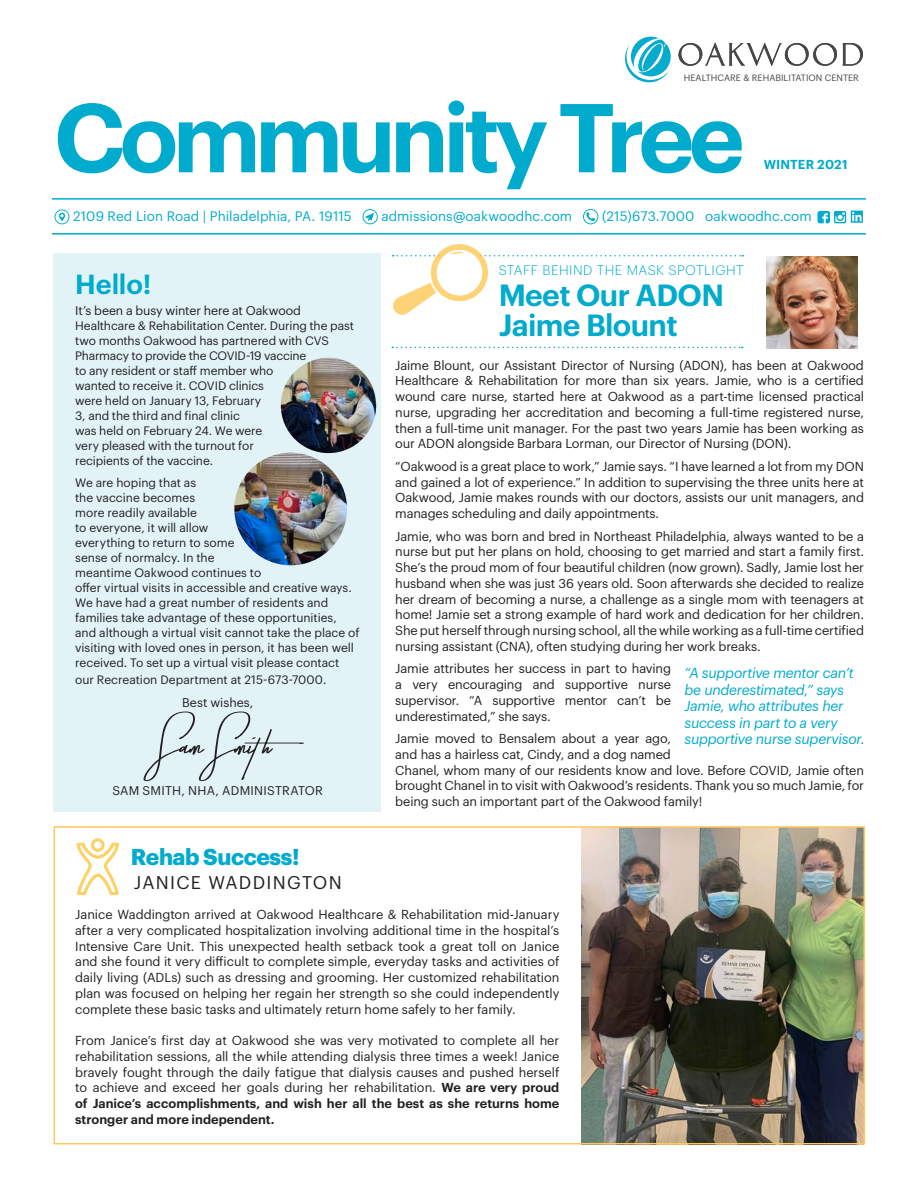
<style>
.page{position:relative;width:918px;height:1188px;background:#fff}
.page>*{position:absolute;margin:0;border:0;box-sizing:border-box;transform-origin:0 0}
.t1{font:600 95.4px "Graphik";letter-spacing:-.06em;color:#00abcd}
.t2{font:600 30px/30px "Graphik";letter-spacing:-.02em;color:#00abcd}
.t3{font:600 27px "Graphik";color:#00abcd}
.t4{font:700 22.5px "Graphik";letter-spacing:-.02em;color:#00abcd}
.t5{font:18px "Graphik";letter-spacing:.075em;color:#231f20}
.t6{font:italic 14.25px/16.5px "Graphik";letter-spacing:-.02em;color:#00abcd}
.t7{font:13.5px "Graphik";letter-spacing:.005em;color:#00abcd}
.t8{font:300 13.5px "Graphik";letter-spacing:.035em;color:#00abcd}
.t9{font:12.75px/15.8px "Graphik";letter-spacing:-.01em;color:#231f20;text-align:justify}
.t10{font:600 12.75px "Graphik";letter-spacing:.015em;color:#00abcd}
.t11{font:12.3px "Graphik";color:#231f20}
.t12{font:12.3px "Graphik";letter-spacing:.02em;color:#231f20}
.t13{font:12px/15px "Graphik";letter-spacing:-.005em;color:#231f20}
.t14{font:9px "Graphik";letter-spacing:.005em;color:#464748}
.s1{font-weight:600}
</style>
<div class="page">
<img style="left:582px;top:829px;width:280px;height:312px">
<div style="left:54px;top:253px;width:327px;height:558px;background:#e2f3f8"></div>
<svg style="left:55px;top:209px;width:14px;height:15px"></svg>
<svg style="left:363px;top:209px;width:15px;height:15px"></svg>
<svg style="left:583px;top:209px;width:15px;height:15px"></svg>
<hr style="left:52px;top:233px;width:814px;height:2px;background:#00abcd">
<hr style="left:52px;top:198px;width:814px;height:2px;background:#00abcd">
<svg style="left:625px;top:37px;width:46px;height:45px"></svg>
<svg style="left:679px;top:43px;width:158px;height:23px"></svg>
<svg style="left:843px;top:43px;width:20px;height:23px"></svg>
<svg style="left:144px;top:712px;width:160px;height:69px"></svg>
<svg style="left:817px;top:211px;width:46px;height:12px"></svg>
<img style="left:767px;top:256px;width:91px;height:92px">
<svg style="left:77px;top:838px;width:42px;height:57px"></svg>
<div style="left:54px;top:826px;width:811px;height:318px;border:2px solid #fec95a"></div>
<img style="left:234px;top:453px;width:113px;height:112px;border-radius:56px">
<img style="left:281px;top:358px;width:95px;height:95px;border-radius:48px">
<svg style="left:392px;top:347px;width:351px;height:1px"></svg>
<svg style="left:392px;top:244px;width:351px;height:71px"></svg>
<p class="t14" style="left:684px;top:71px;width:177px">HEALTHCARE &amp; REHABILITATION CENTER</p>
<p class="t1" style="left:54px;top:65px;width:692px">Community Tree</p>
<p class="t10" style="left:764px;top:155px;width:85px">WINTER 2021</p>
<p class="t7" style="left:73px;top:206px;width:280px">2109 Red Lion Road | Philadelphia, PA. 19115</p>
<p class="t7" style="left:381px;top:206px;width:192px">admissions@oakwoodhc.com</p>
<p class="t7" style="left:602px;top:206px;width:211px">(215)673.7000 oakwoodhc.com</p>
<p class="t3" style="left:75px;top:263px;width:78px">Hello!</p>
<p class="t11" style="left:75px;top:302px;width:227px">It’s been a busy winter here at Oakwood</p>
<p class="t13" style="left:75px;top:318px;width:280px">Healthcare &amp; Rehabilitation Center. During the past two months Oakwood has partnered with CVS Pharmacy to provide the COVID-19 vaccine<br>to any resident or staff member who<br>wanted to receive it. COVID clinics<br>were held on January 13, February<br>3, and the third and final clinic<br>was held on February 24. We were<br>very pleased with the turnout for<br>recipients of the vaccine.</p>
<p class="t13" style="left:75px;top:474px;width:286px">We are hoping that as<br>the vaccine becomes<br>more readily available<br>to everyone, it will allow<br>everything to return to some<br>sense of normalcy. In the<br>meantime Oakwood continues to<br>offer virtual visits in accessible and creative ways.<br>We have had a great number of residents and families take advantage of these opportunities, and although a virtual visit cannot take the place of visiting with loved ones in person, it has been well received. To set up a virtual visit please contact</p>
<p class="t13" style="left:75px;top:671px;width:253px">our Recreation Department at 215-673-7000.</p>
<p class="t11" style="left:182px;top:693px;width:73px">Best wishes,</p>
<p class="t12" style="left:112px;top:781px;width:212px">SAM SMITH, NHA, ADMINISTRATOR</p>
<p class="t4" style="left:131px;top:840px;width:170px">Rehab Success!</p>
<p class="t5" style="left:134px;top:869px;width:210px">JANICE WADDINGTON</p>
<p class="t8" style="left:499px;top:260px;width:247px">STAFF BEHIND THE MASK SPOTLIGHT</p>
<p class="t2" style="left:499px;top:278px;width:227px">Meet Our ADON<br>Jaime Blount</p>
<p class="t9" style="left:395px;top:356px;width:470px">Jaime Blount, our Assistant Director of Nursing (ADON), has been at Oakwood Healthcare &amp; Rehabilitation for more than six years. Jamie, who is a certified wound care nurse, started here at Oakwood as a part-time licensed practical nurse, upgrading her accreditation and becoming a full-time registered nurse, then a full-time unit manager. For the past two years Jamie has been working as our ADON alongside Barbara Lorman, our Director of Nursing (DON).</p>
<p class="t9" style="left:395px;top:457px;width:470px">“Oakwood is a great place to work,” Jamie says. “I have learned a lot from my DON and gained a lot of experience.” In addition to supervising the three units here at Oakwood, Jamie makes rounds with our doctors, assists our unit managers, and manages scheduling and daily appointments.</p>
<p class="t9" style="left:395px;top:527px;width:470px">Jamie, who was born and bred in Northeast Philadelphia, always wanted to be a nurse but put her plans on hold, choosing to get married and start a family first.<br>She’s the proud mom of four beautiful children (now grown). Sadly, Jamie lost her husband when she was just 36 years old. Soon afterwards she decided to realize her dream of becoming a nurse, a challenge as a single mom with teenagers at home! Jamie set a strong example of hard work and dedication for her children.<br>She put herself through nursing school, all the while working as a full-time certified nursing assistant (CNA), often studying during her work breaks.</p>
<p class="t9" style="left:395px;top:660px;width:277px">Jamie attributes her success in part to having a very encouraging and supportive nurse supervisor. “A supportive mentor can’t be underestimated,” she says.</p>
<p class="t9" style="left:395px;top:729px;width:470px;text-align:left">Jamie moved to Bensalem about a year ago,<br>and has a hairless cat, Cindy, and a dog named<br>Chanel, whom many of our residents know and love. Before COVID, Jamie often brought Chanel in to visit with Oakwood’s residents. Thank you so much Jamie, for being such an important part of the Oakwood family!</p>
<p class="t6" style="left:684px;top:663px;width:182px">“A supportive mentor can’t be underestimated,” says<br>Jamie, who attributes her success in part to a very supportive nurse supervisor.</p>
<p class="t9" style="left:75px;top:906px;width:486px">Janice Waddington arrived at Oakwood Healthcare &amp; Rehabilitation mid-January after a very complicated hospitalization involving additional time in the hospital’s Intensive Care Unit. This unexpected health setback took a great toll on Janice and she found it very difficult to complete simple, everyday tasks and activities of daily living (ADLs) such as dressing and grooming. Her customized rehabilitation plan was focused on helping her regain her strength so she could independently complete these basic tasks and ultimately return home safely to her family.</p>
<p class="t9" style="left:75px;top:1032px;width:486px">From Janice’s first day at Oakwood she was very motivated to complete all her rehabilitation sessions, all the while attending dialysis three times a week! Janice bravely fought through the daily fatigue that dialysis causes and pushed herself to achieve and exceed her goals during her rehabilitation. <span class="s1">We are very proud of Janice’s accomplishments, and wish her all the best as she returns home stronger and more independent.</span></p>
</div>
